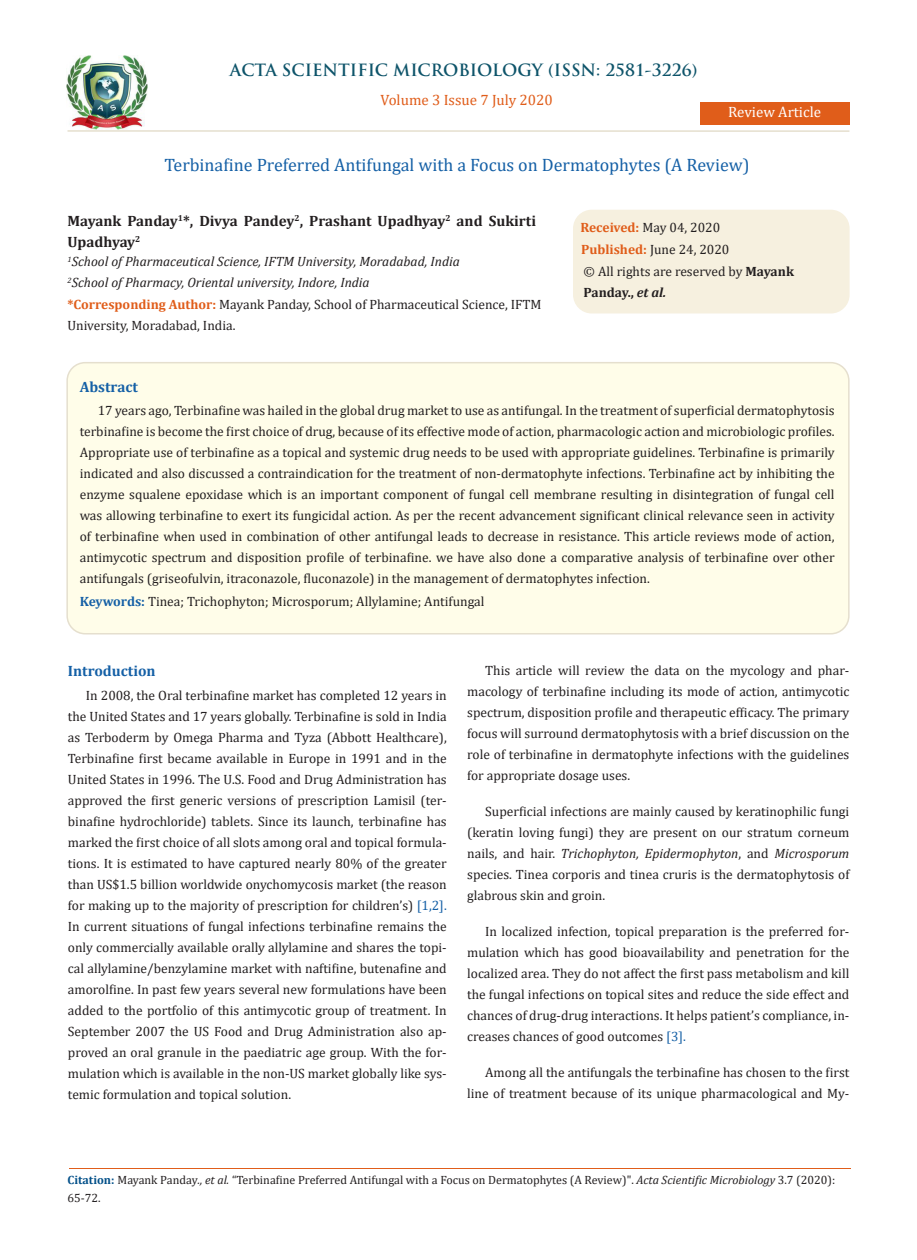
<style>
.page{position:relative;width:917px;height:1260px;background:#fff}
.page>*{position:absolute;margin:0;border:0;box-sizing:border-box;transform-origin:0 0}
.t1{font:18px "Cambria";color:#1560a6}
.t2{font:700 16.5px "Trajan Pro";color:#0e546a}
.t3{font:700 15px/21px "Cambria";color:#231f20}
.t4{font:15px "Cambria";color:#e05d1a}
.t5{font:700 15px "Cambria";color:#1560a6}
.t6{font:15px "Cambria";color:#fff}
.Normal__Web{font:13.5px/21px "Cambria";color:#231f20;text-align:justify}
.t7{font:italic 13.5px "Cambria";color:#231f20}
.t8{font:12px/18px "Cambria";color:#231f20}
.s1{font-weight:700;color:#e05d1a}
.s2{font-weight:700}
.s3{font-weight:700;font-style:italic}
.s4{font-weight:700;color:#1560a6}
.s5{color:#1560a6}
.s6{font-style:italic}
.s7{font-weight:700;color:#035089}
</style>
<div class="page">
<img style="left:67px;top:56px;width:80px;height:73px">
<div style="left:699px;top:102px;width:150px;height:22px;background:#e05d1a"></div>
<div style="left:573px;top:210px;width:275px;height:103px;background:#f6f0df;border-radius:18px"></div>
<div style="left:573px;top:210px;width:276px;height:103px;border:2px solid #f6f0df;border-radius:18px"></div>
<div style="left:67px;top:363px;width:781px;height:271px;background:#fffde9;border-radius:18px"></div>
<div style="left:66px;top:362px;width:783px;height:273px;border:2px solid #e5dfce;border-radius:18px"></div>
<hr style="left:69px;top:1169px;width:781px;height:1px;background:#e05d1a">
<hr style="left:67px;top:130px;width:782px;height:2px;background:#e5dfce">
<p class="t2" style="left:230px;top:59px;width:469px">ACTA SCIENTIFIC MICROBIOLOGY (ISSN: 2581-3226)</p>
<p class="t4" style="left:380px;top:91px;width:174px">Volume 3 Issue 7 July 2020</p>
<p class="t6" style="left:728px;top:103px;width:94px">Review Article</p>
<p class="t1" style="left:164px;top:154px;width:586px">Terbinafine Preferred Antifungal with a Focus on Dermatophytes (A Review)</p>
<p class="t3" style="left:67px;top:210px;width:470px">Mayank Panday<sup>1</sup>*, Divya Pandey<sup>2</sup>, Prashant Upadhyay<sup>2</sup> and Sukirti<br>Upadhyay<sup>2</sup></p>
<p class="t7" style="left:67px;top:252px;width:394px"><sup>1</sup>School of Pharmaceutical Science, IFTM University, Moradabad, India</p>
<p class="t7" style="left:67px;top:273px;width:304px"><sup>2</sup>School of Pharmacy, Oriental university, Indore, India</p>
<p class="Normal__Web" style="left:67px;top:294px;width:475px"><span class="s1">*Corresponding Author:</span> Mayank Panday, School of Pharmaceutical Science, IFTM<br>University, Moradabad, India.</p>
<p class="Normal__Web" style="left:580px;top:217px;width:141px"><span class="s1">Received:</span> May 04, 2020</p>
<p class="Normal__Web" style="left:581px;top:239px;width:150px"><span class="s1">Published:</span> June 24, 2020</p>
<p class="Normal__Web" style="left:583px;top:261px;width:212px">© All rights are reserved by <span class="s2">Mayank<br>Panday.,</span> <span class="s3">et al.</span></p>
<p class="t5" style="left:80px;top:376px;width:60px">Abstract</p>
<p class="Normal__Web" style="left:80px;top:400px;width:756px;text-indent:18px">17 years ago, Terbinafine was hailed in the global drug market to use as antifungal. In the treatment of superficial dermatophytosis terbinafine is become the first choice of drug, because of its effective mode of action, pharmacologic action and microbiologic profiles.<br>Appropriate use of terbinafine as a topical and systemic drug needs to be used with appropriate guidelines. Terbinafine is primarily indicated and also discussed a contraindication for the treatment of non-dermatophyte infections. Terbinafine act by inhibiting the enzyme squalene epoxidase which is an important component of fungal cell membrane resulting in disintegration of fungal cell was allowing terbinafine to exert its fungicidal action. As per the recent advancement significant clinical relevance seen in activity of terbinafine when used in combination of other antifungal leads to decrease in resistance. This article reviews mode of action, antimycotic spectrum and disposition profile of terbinafine. we have also done a comparative analysis of terbinafine over other antifungals (griseofulvin, itraconazole, fluconazole) in the management of dermatophytes infection.</p>
<p class="Normal__Web" style="left:80px;top:591px;width:406px"><span class="s4">Keywords:</span> Tinea; Trichophyton; Microsporum; Allylamine; Antifungal</p>
<p class="t5" style="left:68px;top:660px;width:89px">Introduction</p>
<p class="Normal__Web" style="left:68px;top:685px;width:380px;text-indent:18px">In 2008, the Oral terbinafine market has completed 12 years in the United States and 17 years globally. Terbinafine is sold in India as Terboderm by Omega Pharma and Tyza (Abbott Healthcare), Terbinafine first became available in Europe in 1991 and in the United States in 1996. The U.S. Food and Drug Administration has approved the first generic versions of prescription Lamisil (ter&shy;binafine hydrochloride) tablets. Since its launch, terbinafine has marked the first choice of all slots among oral and topical formula&shy;tions. It is estimated to have captured nearly 80% of the greater than US$1.5 billion worldwide onychomycosis market (the reason for making up to the majority of prescription for children’s) <span class="s5">[1,2].<br></span>In current situations of fungal infections terbinafine remains the only commercially available orally allylamine and shares the topi&shy;cal allylamine/benzylamine market with naftifine, butenafine and amorolfine. In past few years several new formulations have been added to the portfolio of this antimycotic group of treatment. In September 2007 the US Food and Drug Administration also ap&shy;proved an oral granule in the paediatric age group. With the for&shy;mulation which is available in the non-US market globally like sys&shy;temic formulation and topical solution.</p>
<p class="Normal__Web" style="left:467px;top:660px;width:384px;text-indent:18px">This article will review the data on the mycology and phar&shy;macology of terbinafine including its mode of action, antimycotic spectrum, disposition profile and therapeutic efficacy. The primary focus will surround dermatophytosis with a brief discussion on the role of terbinafine in dermatophyte infections with the guidelines for appropriate dosage uses.</p>
<p class="Normal__Web" style="left:467px;top:801px;width:384px;text-indent:18px">Superficial infections are mainly caused by keratinophilic fungi (keratin loving fungi) they are present on our stratum corneum nails, and hair. <span class="s6">Trichophyton, Epidermophyton</span>, and <span class="s6">Microsporum </span>species. Tinea corporis and tinea cruris is the dermatophytosis of glabrous skin and groin.</p>
<p class="Normal__Web" style="left:467px;top:921px;width:384px;text-indent:18px">In localized infection, topical preparation is the preferred for&shy;mulation which has good bioavailability and penetration for the localized area. They do not affect the first pass metabolism and kill the fungal infections on topical sites and reduce the side effect and chances of drug-drug interactions. It helps patient’s compliance, in&shy;creases chances of good outcomes <span class="s5">[3].</span></p>
<p class="Normal__Web" style="left:467px;top:1062px;width:384px;text-align:right">Among all the antifungals the terbinafine has chosen to the first line of treatment because of its unique pharmacological and My-</p>
<p class="t8" style="left:67px;top:1171px;width:769px"><span class="s7">Citation:</span> Mayank Panday<span class="s6">., et al.</span> “Terbinafine Preferred Antifungal with a Focus on Dermatophytes (A Review)". <span class="s6">Acta Scientific Microbiology</span> 3.7 (2020):<br>65-72.</p>
</div>
